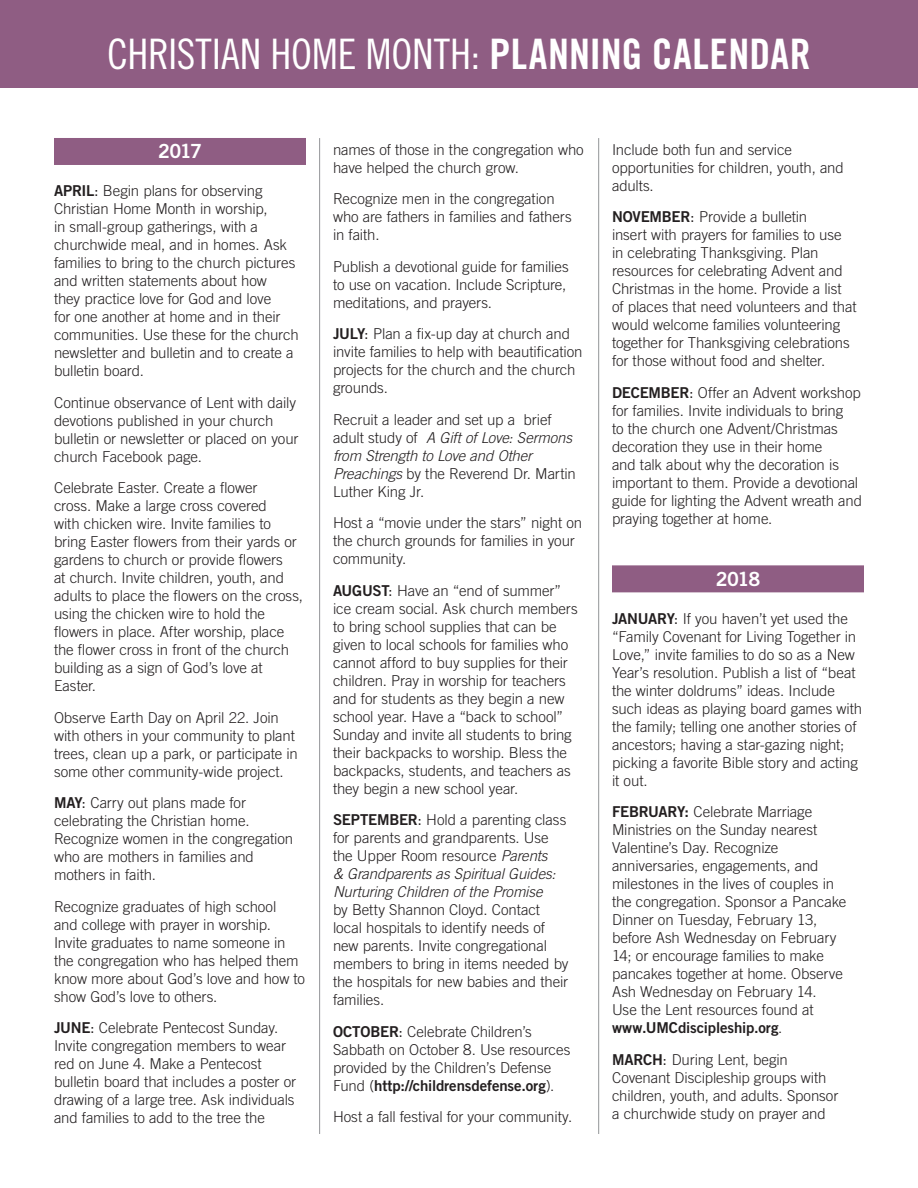
<style>
.page{position:relative;width:918px;height:1188px;background:#fff}
.page>*{position:absolute;margin:0;border:0;box-sizing:border-box;transform-origin:0 0}
.t1{font:42px "Trade Gothic LT Std Cn 18";color:#fff}
.t2{font:19.5px "Trade Gothic LT Std Bd 2";letter-spacing:-.065em;color:#fff}
.t3{font:300 15px/18px "Trade Gothic LT Std";letter-spacing:-.005em;color:#231f20}
.t4{font:15px "Trade Gothic LT Std Bd 2";letter-spacing:-.005em;color:#231f20}
.s1{font-family:"Trade Gothic LT Std Bd Cn 20"}
.s2{font-family:"Trade Gothic LT Std Bd 2";font-weight:400}
.s3{font-weight:400}
.s4{font-style:italic}
.s5{font-family:"Trade Gothic LT Std";font-weight:300}
</style>
<div class="page">
<div style="left:0;top:0;width:918px;height:87px;background:#8f5d83"></div>
<div style="left:54px;top:138px;width:252px;height:27px;background:#8f5d83"></div>
<div style="left:612px;top:565px;width:252px;height:27px;background:#8f5d83"></div>
<hr style="left:319px;top:138px;width:1px;height:996px;background:#939598">
<hr style="left:598px;top:138px;width:1px;height:996px;background:#939598">
<h1 class="t1" style="left:107px;top:29px;width:705px">CHRISTIAN HOME MONTH: <span class="s1">PLANNING CALENDAR</span></h1>
<h2 class="t2" style="left:158px;top:139px;width:45px">2017</h2>
<p class="t3" style="left:54px;top:182px;width:246px"><span class="s2">APRIL</span><span class="s3">:</span> Begin plans for observing Christian Home Month in worship,<br>in small-group gatherings, with a churchwide meal, and in homes. Ask families to bring to the church pictures and written statements about how<br>they practice love for God and love<br>for one another at home and in their communities. Use these for the church newsletter and bulletin and to create a bulletin board.</p>
<p class="t3" style="left:54px;top:393px;width:246px">Continue observance of Lent with daily devotions published in your church bulletin or newsletter or placed on your church Facebook page.</p>
<p class="t3" style="left:54px;top:479px;width:251px">Celebrate Easter. Create a flower<br>cross. Make a large cross covered<br>with chicken wire. Invite families to bring Easter flowers from their yards or gardens to church or provide flowers<br>at church. Invite children, youth, and adults to place the flowers on the cross, using the chicken wire to hold the flowers in place. After worship, place the flower cross in front of the church building as a sign of God’s love at Easter.</p>
<p class="t3" style="left:54px;top:708px;width:245px">Observe Earth Day on April 22. Join with others in your community to plant trees, clean up a park, or participate in some other community-wide project.</p>
<p class="t3" style="left:54px;top:794px;width:241px"><span class="s2">MAY</span><span class="s3">:</span> Carry out plans made for celebrating the Christian home.<br>Recognize women in the congregation who are mothers in families and mothers in faith.</p>
<p class="t3" style="left:54px;top:897px;width:253px">Recognize graduates of high school<br>and college with prayer in worship.<br>Invite graduates to name someone in the congregation who has helped them know more about God’s love and how to show God’s love to others.</p>
<p class="t3" style="left:54px;top:1019px;width:244px"><span class="s2">JUNE</span><span class="s3">:</span> Celebrate Pentecost Sunday.<br>Invite congregation members to wear red on June 4. Make a Pentecost bulletin board that includes a poster or drawing of a large tree. Ask individuals and families to add to the tree the</p>
<p class="t3" style="left:333px;top:140px;width:252px">names of those in the congregation who have helped the church grow.</p>
<p class="t3" style="left:333px;top:190px;width:240px">Recognize men in the congregation who are fathers in families and fathers in faith.</p>
<p class="t3" style="left:333px;top:257px;width:237px">Publish a devotional guide for families to use on vacation. Include Scripture, meditations, and prayers.</p>
<p class="t3" style="left:333px;top:325px;width:251px"><span class="s2">JULY</span><span class="s3">:</span> Plan a fix-up day at church and invite families to help with beautification projects for the church and the church grounds.</p>
<p class="t3" style="left:333px;top:410px;width:244px">Recruit a leader and set up a brief adult study of <span class="s4">A Gift of Love: Sermons from Strength to Love and Other<br>Preachings</span> by the Reverend Dr. Martin<br>Luther King Jr.</p>
<p class="t3" style="left:333px;top:514px;width:251px">Host a “movie under the stars” night on the church grounds for families in your community.</p>
<p class="t3" style="left:333px;top:581px;width:246px"><span class="s2">AUGUST</span><span class="s3">:</span> Have an “end of summer” ice cream social. Ask church members to bring school supplies that can be given to local schools for families who cannot afford to buy supplies for their children. Pray in worship for teachers and for students as they begin a new school year. Have a “back to school” Sunday and invite all students to bring their backpacks to worship. Bless the backpacks, students, and teachers as they begin a new school year.</p>
<p class="t3" style="left:333px;top:811px;width:235px"><span class="s2">SEPTEMBER</span><span class="s3">:</span> Hold a parenting class for parents and grandparents. Use the Upper Room resource <span class="s4">Parents<br>&amp; Grandparents as Spiritual Guides:<br>Nurturing Children of the Promise</span></p>
<p class="t3" style="left:333px;top:901px;width:237px">by Betty Shannon Cloyd. Contact local hospitals to identify needs of new parents. Invite congregational members to bring in items needed by the hospitals for new babies and their families.</p>
<p class="t3" style="left:333px;top:1022px;width:239px"><span class="s2">OCTOBER</span><span class="s3">:</span> Celebrate Children’s<br>Sabbath on October 8. Use resources provided by the Children’s Defense</p>
<p class="t4" style="left:333px;top:1076px;width:223px"><span class="s5">Fund (</span>http://childrensdefense.org<span class="s5">).</span></p>
<p class="t3" style="left:333px;top:1108px;width:241px">Host a fall festival for your community.</p>
<p class="t3" style="left:612px;top:140px;width:233px">Include both fun and service opportunities for children, youth, and adults.</p>
<p class="t3" style="left:612px;top:208px;width:246px"><span class="s2">NOVEMBER</span><span class="s3">:</span> Provide a bulletin<br>insert with prayers for families to use in celebrating Thanksgiving. Plan resources for celebrating Advent and Christmas in the home. Provide a list of places that need volunteers and that would welcome families volunteering together for Thanksgiving celebrations for those without food and shelter.</p>
<p class="t3" style="left:612px;top:383px;width:252px"><span class="s2">DECEMBER</span><span class="s3">:</span> Offer an Advent workshop for families. Invite individuals to bring<br>to the church one Advent/Christmas decoration they use in their home<br>and talk about why the decoration is important to them. Provide a devotional guide for lighting the Advent wreath and praying together at home.</p>
<h2 class="t2" style="left:716px;top:567px;width:46px">2018</h2>
<p class="t3" style="left:612px;top:609px;width:252px"><span class="s2">JANUARY</span><span class="s3">:</span> If you haven’t yet used the “Family Covenant for Living Together in Love,” invite families to do so as a New Year’s resolution. Publish a list of “beat the winter doldrums” ideas. Include such ideas as playing board games with the family; telling one another stories of ancestors; having a star-gazing night; picking a favorite Bible story and acting it out.</p>
<p class="t3" style="left:612px;top:803px;width:236px"><span class="s2">FEBRUARY:</span> Celebrate Marriage<br>Ministries on the Sunday nearest<br>Valentine’s Day. Recognize anniversaries, engagements, and milestones in the lives of couples in the congregation. Sponsor a Pancake<br>Dinner on Tuesday, February 13, before Ash Wednesday on February<br>14; or encourage families to make pancakes together at home. Observe<br>Ash Wednesday on February 14.<br>Use the Lent resources found at</p>
<p class="t4" style="left:612px;top:1019px;width:172px">www.UMCdiscipleship.org<span class="s5">.</span></p>
<p class="t3" style="left:612px;top:1050px;width:228px"><span class="s2">MARCH</span><span class="s3">:</span> During Lent, begin<br>Covenant Discipleship groups with children, youth, and adults. Sponsor a churchwide study on prayer and</p>
</div>
